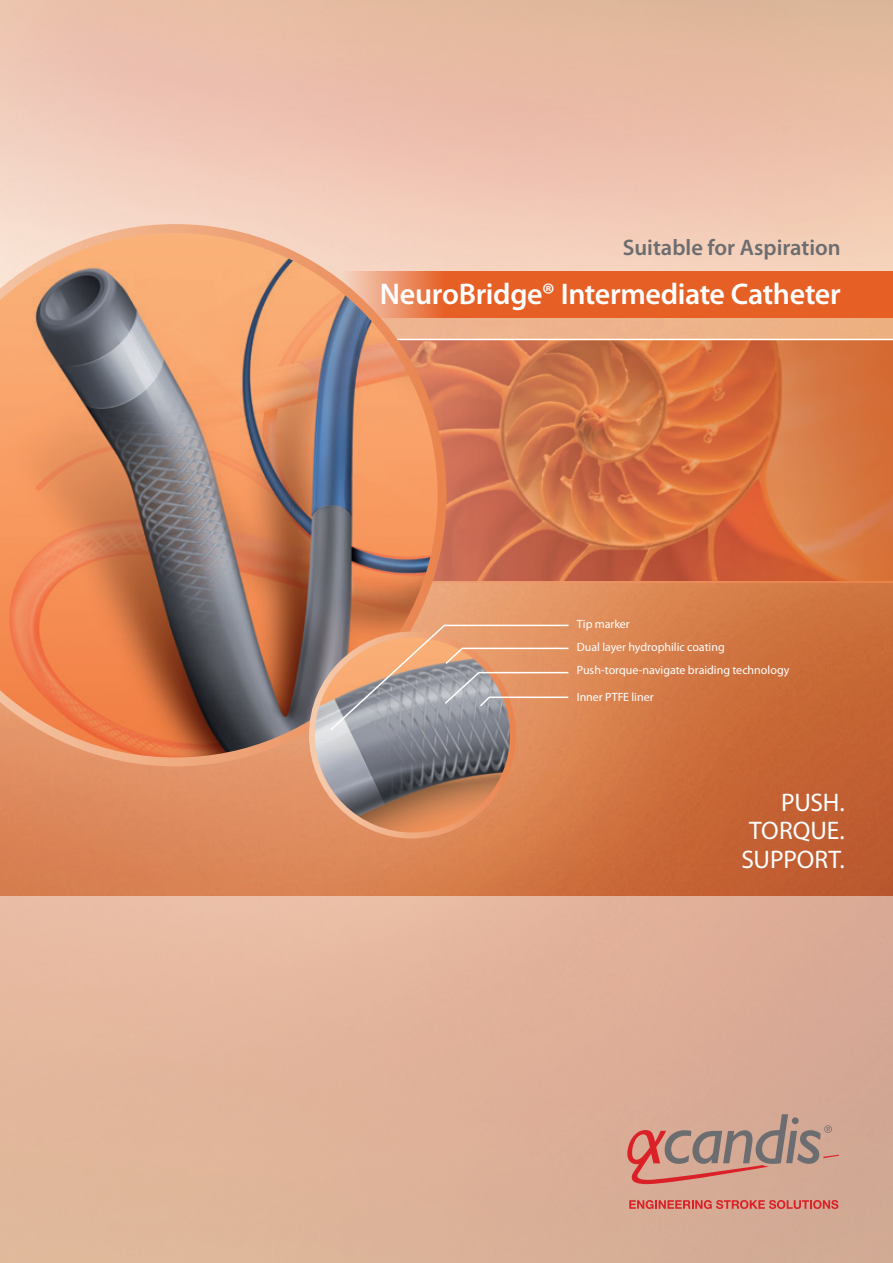
<style>
.page{position:relative;width:893px;height:1263px;background:#fff}
.page>*{position:absolute;margin:0;border:0;box-sizing:border-box;transform-origin:0 0}
.t1{font:600 30px "Myriad Pro";letter-spacing:-.01em;color:#fff}
.t2{font:25.5px/28.5px "Myriad Pro";color:#fff;text-align:justify}
.t3{font:600 22.5px "Myriad Pro";color:#6c6d70}
.t4{font:12px "Myriad Pro";letter-spacing:-.005em;color:#fff}
</style>
<div class="page">
<img style="left:0;top:318px;width:893px;height:578px">
<svg style="left:0;top:0;width:893px;height:271px;background:#ecc2ae"></svg>
<div style="left:0;top:896px;width:893px;height:367px;background:linear-gradient(to right,#e6bb9f,#d7a894)"></div>
<svg style="left:446px;top:340px;width:447px;height:243px;background:#d17145"></svg>
<hr style="left:0;top:339px;width:893px;height:1px;background:#fff">
<svg style="left:629px;top:1200px;width:209px;height:9px;background:#d66860"></svg>
<svg style="left:623px;top:1114px;width:216px;height:71px;background:#c49586"></svg>
<div style="left:342px;top:271px;width:551px;height:47px;background:#e65f24"></div>
<img style="left:0;top:224px;width:446px;height:542px">
<img style="left:312px;top:634px;width:201px;height:201px;border-radius:100px">
<div style="left:309px;top:631px;width:207px;height:207px;border:6px solid #fff;border-radius:50%"></div>
<svg style="left:329px;top:624px;width:241px;height:108px;background:#ca9f86"></svg>
<h3 class="t3" style="left:623px;top:233px;width:219px">Suitable for Aspiration</h3>
<h1 class="t1" style="left:380px;top:275px;width:462px">NeuroBridge® Intermediate Catheter</h1>
<p class="t4" style="left:577px;top:617px;width:55px">Tip marker</p>
<p class="t4" style="left:577px;top:663px;width:214px">Push-torque-navigate braiding technology</p>
<p class="t4" style="left:577px;top:689px;width:78px">Inner PTFE liner</p>
<p class="t4" style="left:577px;top:640px;width:149px">Dual layer hydrophilic coating</p>
<h2 class="t2" style="left:741px;top:788px;width:105px;text-indent:40px">Push.<br>Torque.<br>Support.</h2>
</div>
